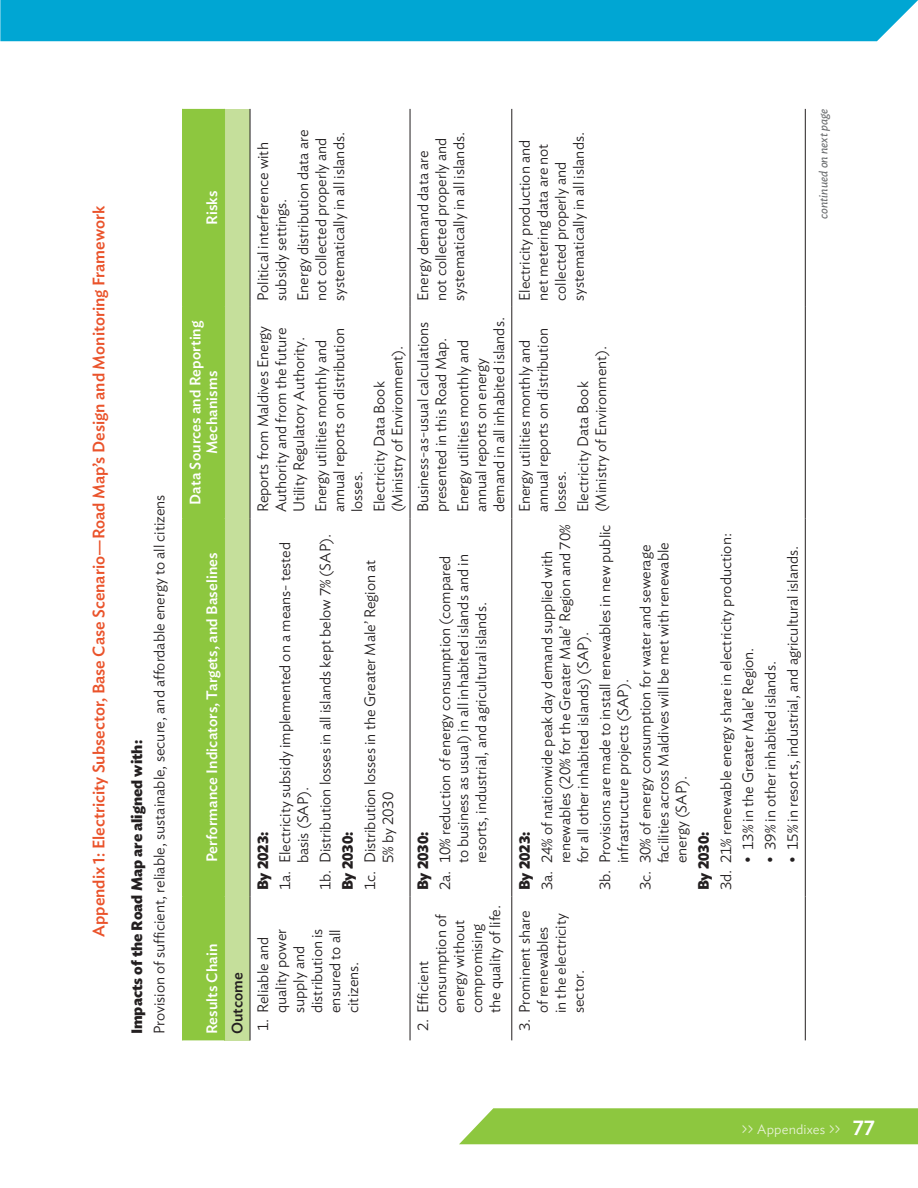
<style>
.page{position:relative;width:918px;height:1188px;background:#fff}
.page>*{position:absolute;margin:0;border:0;box-sizing:border-box;transform-origin:0 0}
.Notes_and_Source{font:500 16.5px "Ideal Sans";color:#ea532b}
.Notes_and_Source-2{font:300 15px/18px "Ideal Sans";color:#231f20}
.Notes_and_Source-3{font:500 15px/16.5px "Ideal Sans";letter-spacing:.005em;color:#fff;text-align:center}
.Notes_and_Source-4{font:500 15px "Ideal Sans";color:#231f20}
.t1{font:300 13.5px "Ideal Sans";letter-spacing:.01em;color:#e6f1d4}
.Notes_and_Source-5{font:italic 12px "Ideal Sans";color:#6d6f71}
.s1{font-weight:700}
.s2{font-weight:400}
.s3{font-size:18px}
.s4{font-weight:500;font-size:21px;color:#fff}
</style>
<div class="page">
<div style="left:459px;top:1108px;width:459px;height:36px;background:#8dc73f"></div>
<div style="left:0;top:0;width:918px;height:41px;background:#00a6d3"></div>
<div style="left:183px;top:109px;width:41px;height:931px;background:#8dc73f"></div>
<div style="left:225px;top:109px;width:25px;height:931px;background:#c5df9b"></div>
<svg style="left:409px;top:109px;width:396px;height:931px"></svg>
<hr style="left:182px;top:896px;width:1px;height:144px;background:#8dc73f">
<hr style="left:182px;top:518px;width:1px;height:378px;background:#8dc73f">
<hr style="left:182px;top:307px;width:1px;height:211px;background:#8dc73f">
<hr style="left:182px;top:109px;width:1px;height:198px;background:#8dc73f">
<hr style="left:224px;top:896px;width:1px;height:144px;background:#8dc73f">
<hr style="left:224px;top:518px;width:1px;height:378px;background:#8dc73f">
<hr style="left:224px;top:307px;width:1px;height:211px;background:#8dc73f">
<hr style="left:224px;top:109px;width:1px;height:198px;background:#8dc73f">
<hr style="left:250px;top:896px;width:1px;height:144px;background:#231f20">
<hr style="left:250px;top:518px;width:1px;height:378px;background:#231f20">
<hr style="left:250px;top:307px;width:1px;height:211px;background:#231f20">
<hr style="left:250px;top:109px;width:1px;height:198px;background:#231f20">
<hr style="left:410px;top:896px;width:1px;height:144px;background:#231f20">
<hr style="left:410px;top:518px;width:1px;height:378px;background:#231f20">
<hr style="left:410px;top:307px;width:1px;height:211px;background:#231f20">
<hr style="left:410px;top:109px;width:1px;height:198px;background:#231f20">
<hr style="left:512px;top:896px;width:1px;height:144px;background:#231f20">
<hr style="left:512px;top:518px;width:1px;height:378px;background:#231f20">
<hr style="left:512px;top:307px;width:1px;height:211px;background:#231f20">
<hr style="left:512px;top:109px;width:1px;height:198px;background:#231f20">
<hr style="left:805px;top:896px;width:1px;height:144px;background:#231f20">
<hr style="left:805px;top:518px;width:1px;height:378px;background:#231f20">
<hr style="left:805px;top:307px;width:1px;height:211px;background:#231f20">
<hr style="left:805px;top:109px;width:1px;height:198px;background:#231f20">
<p class="Notes_and_Source" style="left:86px;top:937px;width:733px;rotate:-90deg">Appendix 1: Electricity Subsector, Base Case Scenario—Road Map’s Design and Monitoring Framework</p>
<p class="Notes_and_Source-2" style="left:124px;top:1034px;width:541px;line-height:22.2px;rotate:-90deg"><span class="s1">Impacts of the Road Map are aligned with:<br></span>Provision of sufficient, reliable, sustainable, secure, and affordable energy to all citizens</p>
<p class="Notes_and_Source-3" style="left:202px;top:225px;width:36px;rotate:-90deg">Risks</p>
<p class="Notes_and_Source-3" style="left:186px;top:505px;width:185px;rotate:-90deg">Data Sources and Reporting<br>Mechanisms</p>
<p class="Notes_and_Source-3" style="left:202px;top:862px;width:311px;rotate:-90deg">Performance Indicators, Targets, and Baselines</p>
<p class="Notes_and_Source-3" style="left:202px;top:1034px;width:92px;rotate:-90deg">Results Chain</p>
<p class="Notes_and_Source-4" style="left:226px;top:1034px;width:63px;rotate:-90deg">Outcome</p>
<p class="Notes_and_Source-2" style="left:253px;top:301px;width:160px;rotate:-90deg">Political interference with subsidy settings.</p>
<p class="Notes_and_Source-2" style="left:293px;top:301px;width:172px;rotate:-90deg">Energy distribution data are not collected properly and systematically in all islands.</p>
<p class="Notes_and_Source-2" style="left:253px;top:512px;width:188px;text-align:justify;rotate:-90deg">Reports from Maldives Energy Authority and from the future Utility Regulatory Authority.</p>
<p class="Notes_and_Source-2" style="left:311px;top:512px;width:186px;rotate:-90deg">Energy utilities monthly and annual reports on distribution losses.</p>
<p class="Notes_and_Source-2" style="left:369px;top:512px;width:168px;rotate:-90deg">Electricity Data Book (Ministry of Environment).</p>
<p class="Notes_and_Source-2" style="left:250px;top:890px;width:350px;line-height:22.2px;rotate:-90deg"><span class="s1">By 2023:<br></span>1a. Electricity subsidy implemented on a means- tested</p>
<p class="Notes_and_Source-2" style="left:291px;top:890px;width:358px;line-height:22.2px;text-indent:27px;rotate:-90deg">basis (SAP).<br>1b. Distribution losses in all islands kept below 7% (SAP).<br><span class="s1">By 2030:<br></span>1c. Distribution losses in the Greater Male’ Region at</p>
<p class="Notes_and_Source-2" style="left:378px;top:863px;width:73px;rotate:-90deg">5% by 2030</p>
<p class="Notes_and_Source-2" style="left:253px;top:1013px;width:86px;text-indent:-18px;rotate:-90deg">1. Reliable and quality power supply and distribution is ensured to all citizens.</p>
<p class="Notes_and_Source-2" style="left:413px;top:301px;width:170px;rotate:-90deg">Energy demand data are not collected properly and systematically in all islands.</p>
<p class="Notes_and_Source-2" style="left:413px;top:512px;width:192px;rotate:-90deg">Business-as-usual calculations presented in this Road Map.</p>
<p class="Notes_and_Source-2" style="left:453px;top:512px;width:197px;rotate:-90deg">Energy utilities monthly and annual reports on energy demand in all inhabited islands.</p>
<p class="Notes_and_Source-2" style="left:410px;top:890px;width:336px;line-height:22.2px;rotate:-90deg"><span class="s1">By 2030:<br></span>2a. 10% reduction of energy consumption (compared</p>
<p class="Notes_and_Source-2" style="left:453px;top:863px;width:311px;rotate:-90deg">to business as usual) in all inhabited islands and in resorts, industrial, and agricultural islands.</p>
<p class="Notes_and_Source-2" style="left:413px;top:1013px;width:110px;text-indent:-18px;rotate:-90deg">2. Efficient consumption of energy without compromising the quality of life.</p>
<p class="Notes_and_Source-2" style="left:514px;top:301px;width:170px;rotate:-90deg">Electricity production and net metering data are not collected properly and systematically in all islands.</p>
<p class="Notes_and_Source-2" style="left:514px;top:512px;width:186px;rotate:-90deg">Energy utilities monthly and annual reports on distribution losses.</p>
<p class="Notes_and_Source-2" style="left:573px;top:512px;width:168px;rotate:-90deg">Electricity Data Book (Ministry of Environment).</p>
<p class="Notes_and_Source-2" style="left:555px;top:863px;width:341px;rotate:-90deg">renewables (20% for the Greater Male’ Region and 70% for all other inhabited islands) (SAP).</p>
<p class="Notes_and_Source-2" style="left:595px;top:863px;width:340px;text-indent:-27px;rotate:-90deg">3b. Provisions are made to install renewables in new public infrastructure projects (SAP).</p>
<p class="Notes_and_Source-2" style="left:512px;top:890px;width:341px;line-height:22.2px;rotate:-90deg"><span class="s1">By 2023:<br></span>3a. 24% of nationwide peak day demand supplied with</p>
<p class="Notes_and_Source-2" style="left:635px;top:863px;width:323px;text-indent:-27px;rotate:-90deg">3c. 30% of energy consumption for water and sewerage facilities across Maldives will be met with renewable energy (SAP).</p>
<p class="Notes_and_Source-2" style="left:691px;top:890px;width:359px;line-height:22.2px;rotate:-90deg"><span class="s1">By 2030:<br></span>3d. 21% renewable energy share in electricity production:</p>
<p class="Notes_and_Source-2" style="left:738px;top:863px;width:218px;rotate:-90deg"><span class="s2">•</span> 13% in the Greater Male’ Region.</p>
<p class="Notes_and_Source-2" style="left:760px;top:863px;width:204px;rotate:-90deg"><span class="s2">•</span> 39% in other inhabited islands.</p>
<p class="Notes_and_Source-2" style="left:514px;top:1013px;width:104px;text-indent:-18px;rotate:-90deg">3. Prominent share of renewables<br>in the electricity sector.</p>
<p class="Notes_and_Source-2" style="left:782px;top:863px;width:319px;rotate:-90deg"><span class="s2">•</span> 15% in resorts, industrial, and agricultural islands.</p>
<p class="Notes_and_Source-5" style="left:814px;top:219px;width:112px;rotate:-90deg">continued on next page</p>
<p class="t1" style="left:741px;top:1118px;width:136px"><span class="s3">&gt;&gt;</span> Appendixes <span class="s3">&gt;&gt;</span> <span class="s4">77</span></p>
</div>
